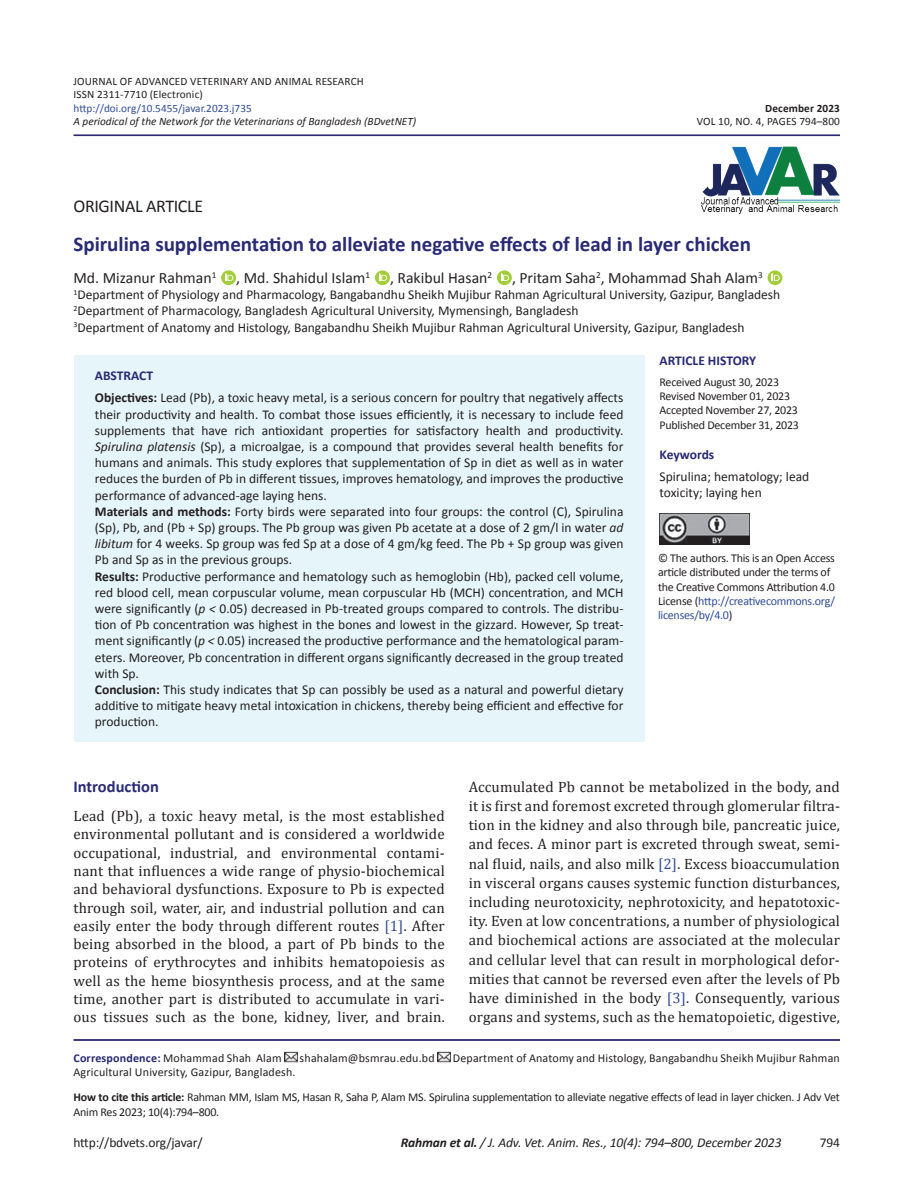
<style>
.page{position:relative;width:918px;height:1188px;background:#fff}
.page>*{position:absolute;margin:0;border:0;box-sizing:border-box;transform-origin:0 0}
.t1{font:700 21px "Calibri";color:#292a73}
.t2{font:18px "Calibri";letter-spacing:-.02em;color:#231f20}
.t3{font:700 16.5px "Calibri";color:#292a73}
.t4{font:15.75px "Calibri";color:#231f20}
.t5{font:15px/19.2px "Cambria";letter-spacing:.01em;color:#231f20;text-align:justify}
.t6{font:13.5px/16.2px "Calibri";color:#231f20}
.t7{font:italic 13.5px "Calibri";letter-spacing:-.01em;color:#231f20}
.t8{font:700 13.5px "Calibri";color:#292a73}
.t9{font:12px/14.4px "Calibri";letter-spacing:-.02em;color:#231f20}
.t10{font:12px "Calibri";letter-spacing:.015em;color:#231f20}
.t11{font:11.25px/13.5px "Calibri";letter-spacing:.01em;color:#231f20}
.t12{font:italic 11.25px "Calibri";color:#231f20}
.t13{font:11.25px "Calibri";color:#304d94}
.t14{font:700 11.25px "Calibri";letter-spacing:.01em;color:#231f20}
.s1{font-weight:700;color:#292a73}
.s2{font-weight:700}
.s3{font-style:italic}
.s4{color:#304d94}
</style>
<div class="page">
<hr style="left:74px;top:134px;width:766px;height:2px;background:#292a73">
<svg style="left:221px;top:270px;width:15px;height:15px"></svg>
<svg style="left:225px;top:273px;width:8px;height:8px"></svg>
<svg style="left:375px;top:270px;width:15px;height:15px"></svg>
<svg style="left:379px;top:273px;width:8px;height:8px"></svg>
<div style="left:497px;top:270px;width:15px;height:15px;background:#a4cd3b;border-radius:50%"></div>
<svg style="left:501px;top:273px;width:8px;height:8px"></svg>
<svg style="left:767px;top:270px;width:16px;height:15px"></svg>
<svg style="left:772px;top:273px;width:8px;height:8px"></svg>
<hr style="left:74px;top:1039px;width:766px;height:2px;background:#292a73">
<svg style="left:284px;top:1052px;width:13px;height:11px"></svg>
<svg style="left:437px;top:1052px;width:13px;height:11px"></svg>
<img style="left:700px;top:146px;width:141px;height:69px">
<div style="left:74px;top:355px;width:570px;height:386px;background:#e5f5fa"></div>
<img style="left:660px;top:514px;width:90px;height:30px">
<p class="t11" style="left:74px;top:74px;width:292px">JOURNAL OF ADVANCED VETERINARY AND ANIMAL RESEARCH<br>ISSN 2311-7710 (Electronic)</p>
<p class="t13" style="left:74px;top:101px;width:180px">http://doi.org/10.5455/javar.2023.j735</p>
<p class="t14" style="left:765px;top:101px;width:76px">December 2023</p>
<p class="t12" style="left:74px;top:115px;width:344px">A periodical of the Network for the Veterinarians of Bangladesh (BDvetNET)</p>
<p class="t11" style="left:697px;top:114px;width:145px">VOL 10, NO. 4, PAGES 794–800</p>
<h2 class="t2" style="left:74px;top:195px;width:131px">ORIGINAL ARTICLE</h2>
<h1 class="t1" style="left:74px;top:231px;width:679px">Spirulina supplementation to alleviate negative effects of lead in layer chicken</h1>
<p class="t4" style="left:74px;top:268px;width:144px">Md. Mizanur Rahman<sup>1</sup></p>
<p class="t4" style="left:236px;top:268px;width:135px">, Md. Shahidul Islam<sup>1</sup></p>
<p class="t4" style="left:390px;top:268px;width:104px">, Rakibul Hasan<sup>2</sup></p>
<p class="t4" style="left:512px;top:268px;width:252px">, Pritam Saha<sup>2</sup>, Mohammad Shah Alam<sup>3</sup></p>
<p class="t6" style="left:74px;top:286px;width:708px"><sup>1</sup>Department of Physiology and Pharmacology, Bangabandhu Sheikh Mujibur Rahman Agricultural University, Gazipur, Bangladesh<br><sup>2</sup>Department of Pharmacology, Bangladesh Agricultural University, Mymensingh, Bangladesh<br><sup>3</sup>Department of Anatomy and Histology, Bangabandhu Sheikh Mujibur Rahman Agricultural University, Gazipur, Bangladesh</p>
<p class="t6" style="left:95px;top:364px;width:530px;line-height:22.2px"><span class="s1">ABSTRACT<br></span><span class="s2">Objectives:</span> Lead (Pb), a toxic heavy metal, is a serious concern for poultry that negatively affects</p>
<p class="t6" style="left:95px;top:405px;width:530px">their productivity and health. To combat those issues efficiently, it is necessary to include feed supplements that have rich antioxidant properties for satisfactory health and productivity.<br><span class="s3">Spirulina platensis</span> (Sp), a microalgae, is a compound that provides several health benefits for humans and animals. This study explores that supplementation of Sp in diet as well as in water reduces the burden of Pb in different tissues, improves hematology, and improves the productive performance of advanced-age laying hens.<br><span class="s2">Materials and methods:</span> Forty birds were separated into four groups: the control (C), Spirulina (Sp), Pb, and (Pb + Sp) groups. The Pb group was given Pb acetate at a dose of 2 gm/l in water <span class="s3">ad libitum</span> for 4 weeks. Sp group was fed Sp at a dose of 4 gm/kg feed. The Pb + Sp group was given Pb and Sp as in the previous groups.<br><span class="s2">Results:</span> Productive performance and hematology such as hemoglobin (Hb), packed cell volume, red blood cell, mean corpuscular volume, mean corpuscular Hb (MCH) concentration, and MCH were significantly (<span class="s3">p &lt;</span> 0.05) decreased in Pb-treated groups compared to controls. The distribu&shy;tion of Pb concentration was highest in the bones and lowest in the gizzard. However, Sp treat&shy;ment significantly (<span class="s3">p &lt;</span> 0.05) increased the productive performance and the hematological param&shy;eters. Moreover, Pb concentration in different organs significantly decreased in the group treated with Sp.<br><span class="s2">Conclusion:</span> This study indicates that Sp can possibly be used as a natural and powerful dietary additive to mitigate heavy metal intoxication in chickens, thereby being efficient and effective for production.</p>
<p class="t8" style="left:660px;top:352px;width:98px">ARTICLE HISTORY</p>
<p class="t9" style="left:660px;top:374px;width:141px">Received August 30, 2023<br>Revised November 01, 2023<br>Accepted November 27, 2023<br>Published December 31, 2023</p>
<p class="t8" style="left:660px;top:446px;width:56px">Keywords</p>
<p class="t6" style="left:660px;top:467px;width:151px">Spirulina; hematology; lead toxicity; laying hen</p>
<p class="t9" style="left:658px;top:550px;width:179px">© The authors. This is an Open Access article distributed under the terms of the Creative Commons Attribution 4.0<br>License (<span class="s4">http://creativecommons.org/ licenses/by/4.0</span>)</p>
<p class="t3" style="left:74px;top:777px;width:87px">Introduction</p>
<p class="t5" style="left:74px;top:807px;width:373px;line-height:18.3px">Lead (Pb), a toxic heavy metal, is the most established environmental pollutant and is considered a worldwide occupational, industrial, and environmental contami&shy;nant that influences a wide range of physio-biochemical and behavioral dysfunctions. Exposure to Pb is expected through soil, water, air, and industrial pollution and can easily enter the body through different routes <span class="s4">[1]</span>. After being absorbed in the blood, a part of Pb binds to the proteins of erythrocytes and inhibits hematopoiesis as well as the heme biosynthesis process, and at the same time, another part is distributed to accumulate in vari&shy;ous tissues such as the bone, kidney, liver, and brain.</p>
<p class="t5" style="left:469px;top:777px;width:373px">Accumulated Pb cannot be metabolized in the body, and it is first and foremost excreted through glomerular filtra&shy;tion in the kidney and also through bile, pancreatic juice, and feces. A minor part is excreted through sweat, semi&shy;nal fluid, nails, and also milk <span class="s4">[2]</span>. Excess bioaccumulation in visceral organs causes systemic function disturbances, including neurotoxicity, nephrotoxicity, and hepatotoxic&shy;ity. Even at low concentrations, a number of physiological and biochemical actions are associated at the molecular and cellular level that can result in morphological defor&shy;mities that cannot be reversed even after the levels of Pb have diminished in the body <span class="s4">[3]</span>. Consequently, various organs and systems, such as the hematopoietic, digestive,</p>
<p class="t10" style="left:74px;top:1050px;width:210px"><span class="s1">Correspondence:</span> Mohammad Shah Alam</p>
<p class="t10" style="left:300px;top:1050px;width:137px">shahalam@bsmrau.edu.bd</p>
<p class="t10" style="left:453px;top:1050px;width:389px">Department of Anatomy and Histology, Bangabandhu Sheikh Mujibur Rahman</p>
<p class="t9" style="left:74px;top:1059px;width:768px;line-height:24.9px">Agricultural University, Gazipur, Bangladesh.<br><span class="s2">How to cite this article:</span> Rahman MM, Islam MS, Hasan R, Saha P, Alam MS. Spirulina supplementation to alleviate negative effects of lead in layer chicken. J Adv Vet</p>
<p class="t9" style="left:73px;top:1104px;width:147px">Anim Res 2023; 10(4):794–800.</p>
<p class="t6" style="left:74px;top:1133px;width:131px">http://bdvets.org/javar/</p>
<p class="t7" style="left:401px;top:1134px;width:382px"><span class="s2">Rahman et al.</span> / J. Adv. Vet. Anim. Res., 10(4): 794–800, December 2023</p>
<p class="t6" style="left:820px;top:1133px;width:22px">794</p>
</div>
